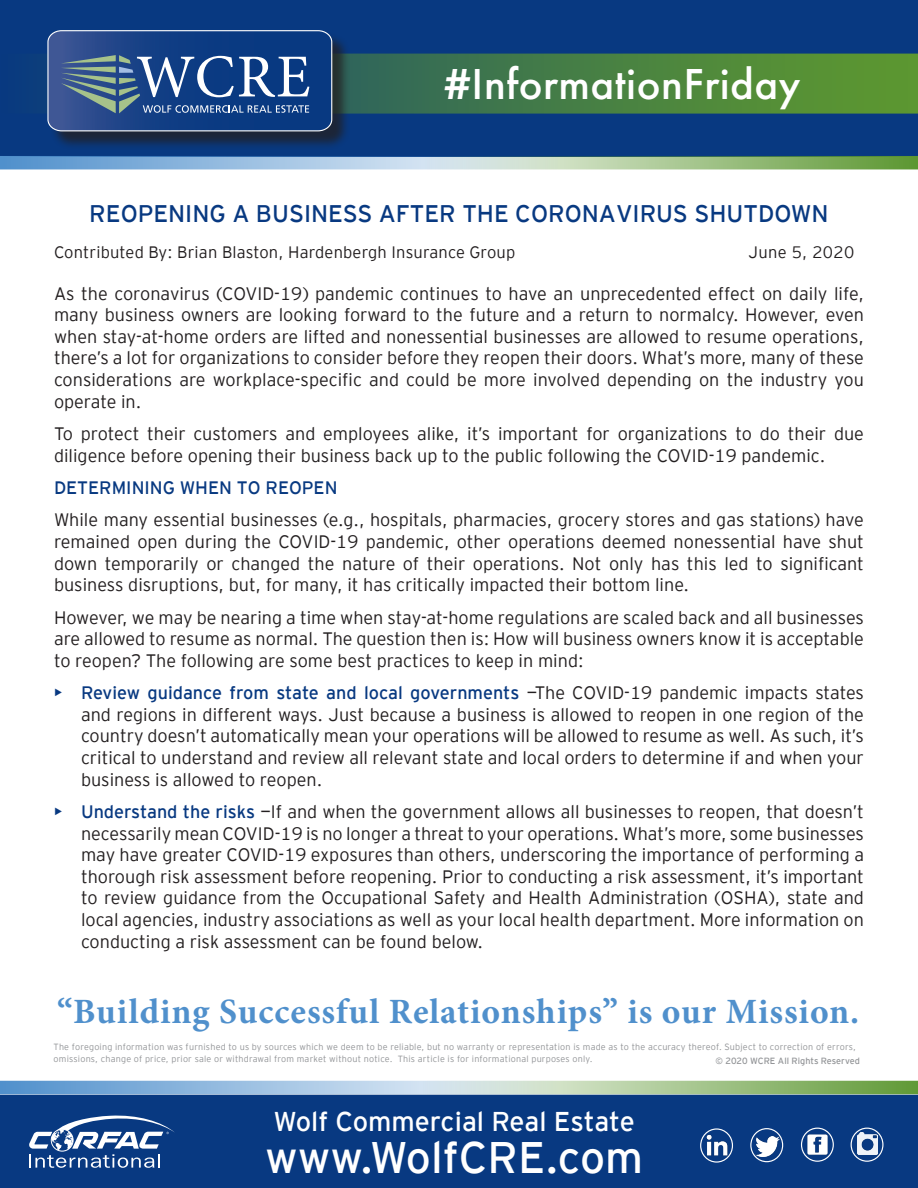
<style>
.page{position:relative;width:918px;height:1188px;background:#fff}
.page>*{position:absolute;margin:0;border:0;box-sizing:border-box;transform-origin:0 0}
.t1{font:500 45px "Futura PT";letter-spacing:.01em;color:#fff}
.t2{font:44.1px "EY Interstate";color:#fff}
.t3{font:700 35.55px "Minion Pro";letter-spacing:.025em;color:#5090cc}
.t4{font:27.15px "EY Interstate";color:#fff}
.t5{font:24px "EY Interstate";color:#083981}
.t6{font:300 18px/21.6px "EY Interstate";color:#231f20;text-align:justify}
.t7{font:18px "EY Interstate";color:#083981}
.t8{font:300 16.5px "EY Interstate";letter-spacing:.01em;color:#231f20}
.t9{font:300 9px/12px "EY Interstate";letter-spacing:.02em;color:#939598}
.t10{font:9px "EY Interstate";color:#939598}
.s1{font-weight:400;color:#083981}
</style>
<div class="page">
<div style="left:0;top:0;width:918px;height:157px;background:#083981"></div>
<div style="left:0;top:1095px;width:918px;height:93px;background:#083981"></div>
<svg style="left:351px;top:54px;width:567px;height:60px;background:#488142"></svg>
<div style="left:50px;top:33px;width:301px;height:117px;background:#231f20;opacity:.75"></div>
<svg style="left:47px;top:30px;width:285px;height:101px"></svg>
<svg style="left:558px;top:156px;width:360px;height:13px;background:#8fb677"></svg>
<svg style="left:0;top:156px;width:558px;height:13px;background:#98bcd9"></svg>
<svg style="left:29px;top:1116px;width:146px;height:52px"></svg>
<img style="left:705px;top:1132px;width:25px;height:25px">
<div style="left:700px;top:1128px;width:33px;height:35px;border:1px solid #fff;border-radius:50%"></div>
<img style="left:756px;top:1137px;width:24px;height:19px">
<div style="left:750px;top:1128px;width:33px;height:34px;border:1px solid #fff;border-radius:50%"></div>
<img style="left:806px;top:1133px;width:22px;height:22px">
<div style="left:801px;top:1128px;width:33px;height:34px;border:1px solid #fff;border-radius:50%"></div>
<div style="left:851px;top:1128px;width:32px;height:34px;border:1px solid #fff;border-radius:50%"></div>
<img style="left:857px;top:1132px;width:21px;height:23px">
<svg style="left:557px;top:1081px;width:361px;height:13px;background:#99bd7e"></svg>
<svg style="left:0;top:1081px;width:557px;height:13px;background:#a1c3de"></svg>
<h1 class="t1" style="left:444px;top:57px;width:358px">#InformationFriday</h1>
<p class="t5" style="left:89px;top:197px;width:741px">REOPENING A BUSINESS AFTER THE CORONAVIRUS SHUTDOWN</p>
<p class="t8" style="left:54px;top:241px;width:463px">Contributed By: Brian Blaston, Hardenbergh Insurance Group</p>
<p class="t8" style="left:749px;top:241px;width:107px">June 5, 2020</p>
<p class="t6" style="left:54px;top:281px;width:812px">As the coronavirus (COVID-19) pandemic continues to have an unprecedented effect on daily life, many business owners are looking forward to the future and a return to normalcy. However, even when stay-at-home orders are lifted and nonessential businesses are allowed to resume operations, there’s a lot for organizations to consider before they reopen their doors. What’s more, many of these considerations are workplace-specific and could be more involved depending on the industry you operate in.</p>
<p class="t6" style="left:54px;top:422px;width:812px">To protect their customers and employees alike, it’s important for organizations to do their due diligence before opening their business back up to the public following the COVID-19 pandemic.</p>
<p class="t7" style="left:54px;top:475px;width:285px">DETERMINING WHEN TO REOPEN</p>
<p class="t6" style="left:54px;top:508px;width:812px">While many essential businesses (e.g., hospitals, pharmacies, grocery stores and gas stations) have remained open during the COVID-19 pandemic, other operations deemed nonessential have shut down temporarily or changed the nature of their operations. Not only has this led to significant business disruptions, but, for many, it has critically impacted their bottom line.</p>
<p class="t6" style="left:54px;top:605px;width:812px">However, we may be nearing a time when stay-at-home regulations are scaled back and all businesses are allowed to resume as normal. The question then is: How will business owners know it is acceptable to reopen? The following are some best practices to keep in mind:</p>
<p class="t6" style="left:81px;top:681px;width:785px;text-indent:-27px"><span class="s1">• Review guidance from state and local governments</span> —The COVID-19 pandemic impacts states and regions in different ways. Just because a business is allowed to reopen in one region of the country doesn’t automatically mean your operations will be allowed to resume as well. As such, it’s critical to understand and review all relevant state and local orders to determine if and when your business is allowed to reopen.</p>
<p class="t6" style="left:81px;top:800px;width:785px;text-indent:-27px"><span class="s1">• Understand the risks</span> —If and when the government allows all businesses to reopen, that doesn’t necessarily mean COVID-19 is no longer a threat to your operations. What’s more, some businesses may have greater COVID-19 exposures than others, underscoring the importance of performing a thorough risk assessment before reopening. Prior to conducting a risk assessment, it’s important to review guidance from the Occupational Safety and Health Administration (OSHA), state and local agencies, industry associations as well as your local health department. More information on conducting a risk assessment can be found below.</p>
<h3 class="t3" style="left:57px;top:986px;width:804px">“Building Successful Relationships” is our Mission.</h3>
<p class="t9" style="left:54px;top:1040px;width:804px">The foregoing information was furnished to us by sources which we deem to be reliable, but no warranty or representation is made as to the accuracy thereof. Subject to correction of errors, omissions, change of price, prior sale or withdrawal from market without notice. This article is for informational purposes only.</p>
<p class="t10" style="left:716px;top:1054px;width:146px">© 2020 WCRE All Rights Reserved</p>
<h3 class="t4" style="left:274px;top:1102px;width:363px">Wolf Commercial Real Estate</h3>
<h2 class="t2" style="left:265px;top:1126px;width:380px">www.WolfCRE.com</h2>
</div>
